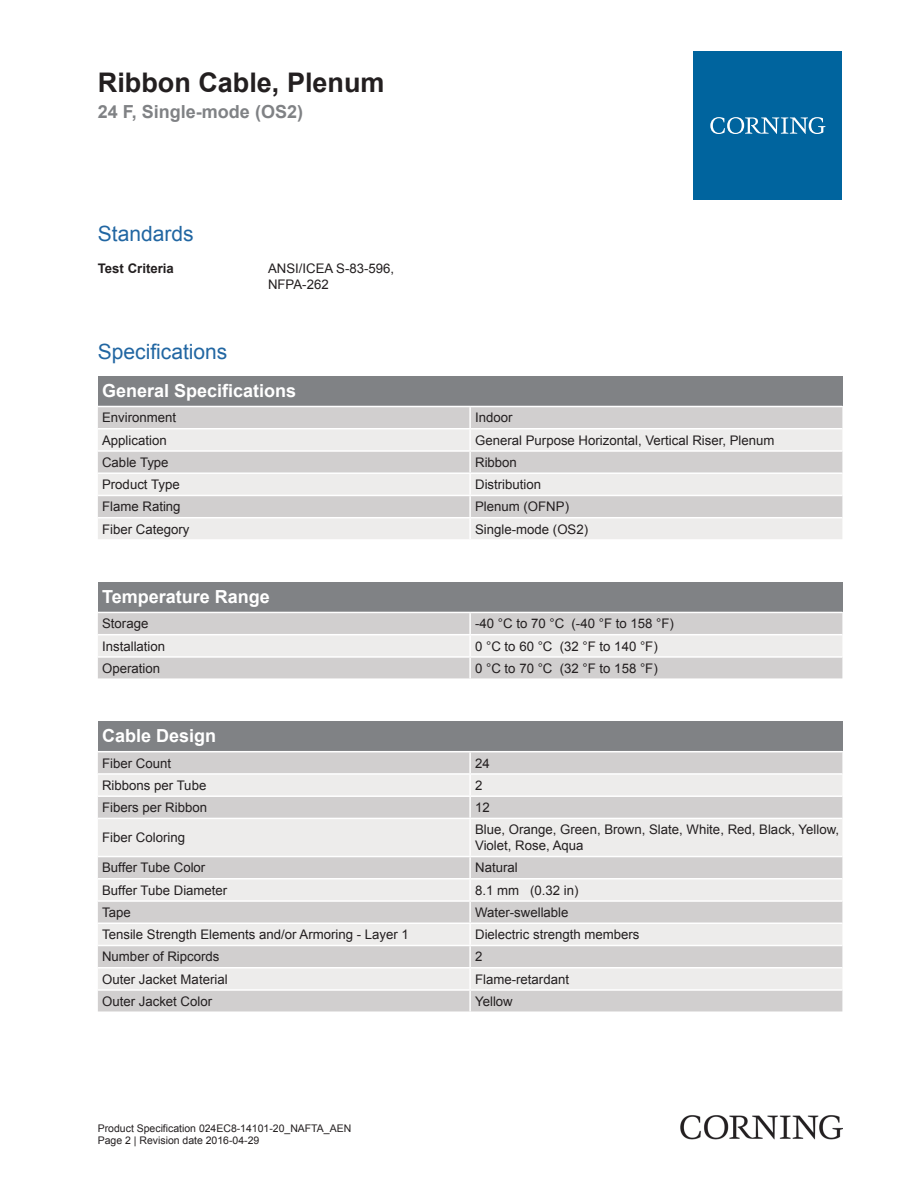
<style>
.page{position:relative;width:919px;height:1187px;background:#fff}
.page>*{position:absolute;margin:0;border:0;box-sizing:border-box;transform-origin:0 0}
.t1{font:700 27px "Arial";color:#231f20}
.t2{font:21px "Arial";color:#2166a2}
.t3{font:700 18px "Arial";color:#fff}
.t4{font:700 18px "Arial";color:#808285}
.t5{font:13.2px/15.9px "Arial";color:#231f20}
.t6{font:700 13.2px "Arial";color:#231f20}
.t7{font:10.5px/12.6px "Arial";color:#231f20}
</style>
<div class="page">
<div style="left:98px;top:376px;width:744px;height:29px;background:#808285"></div>
<div style="left:98px;top:407px;width:744px;height:21px;background:#d1cfcf"></div>
<svg style="left:98px;top:429px;width:744px;height:110px;background:#e2e0e0"></svg>
<hr style="left:469px;top:407px;width:2px;height:21px;background:#fff">
<hr style="left:469px;top:429px;width:2px;height:21px;background:#fff">
<hr style="left:469px;top:451px;width:2px;height:21px;background:#fff">
<hr style="left:469px;top:474px;width:2px;height:20px;background:#fff">
<hr style="left:469px;top:496px;width:2px;height:21px;background:#fff">
<hr style="left:469px;top:518px;width:2px;height:21px;background:#fff">
<hr style="left:98px;top:450px;width:372px;height:1px;background:#fff">
<hr style="left:470px;top:450px;width:372px;height:1px;background:#fff">
<hr style="left:98px;top:472px;width:372px;height:2px;background:#fff">
<hr style="left:470px;top:472px;width:372px;height:2px;background:#fff">
<hr style="left:98px;top:494px;width:372px;height:2px;background:#fff">
<hr style="left:470px;top:494px;width:372px;height:2px;background:#fff">
<hr style="left:98px;top:517px;width:372px;height:1px;background:#fff">
<hr style="left:470px;top:517px;width:372px;height:1px;background:#fff">
<div style="left:98px;top:582px;width:744px;height:29px;background:#808285"></div>
<div style="left:98px;top:613px;width:744px;height:65px;background:#d1cfcf"></div>
<div style="left:98px;top:635px;width:744px;height:21px;background:#edeceb"></div>
<hr style="left:469px;top:613px;width:2px;height:21px;background:#fff">
<hr style="left:469px;top:635px;width:2px;height:21px;background:#fff">
<hr style="left:469px;top:657px;width:2px;height:21px;background:#fff">
<hr style="left:98px;top:634px;width:372px;height:1px;background:#fff">
<hr style="left:470px;top:634px;width:372px;height:1px;background:#fff">
<hr style="left:98px;top:656px;width:372px;height:1px;background:#fff">
<hr style="left:470px;top:656px;width:372px;height:1px;background:#fff">
<div style="left:98px;top:721px;width:744px;height:29px;background:#808285"></div>
<div style="left:98px;top:752px;width:744px;height:259px;background:#d1cfcf"></div>
<svg style="left:98px;top:774px;width:744px;height:215px;background:#e2e0e0"></svg>
<hr style="left:469px;top:752px;width:2px;height:21px;background:#fff">
<hr style="left:469px;top:774px;width:2px;height:21px;background:#fff">
<hr style="left:469px;top:796px;width:2px;height:21px;background:#fff">
<hr style="left:469px;top:819px;width:2px;height:36px;background:#fff">
<hr style="left:469px;top:857px;width:2px;height:21px;background:#fff">
<hr style="left:469px;top:879px;width:2px;height:21px;background:#fff">
<hr style="left:469px;top:901px;width:2px;height:21px;background:#fff">
<hr style="left:469px;top:923px;width:2px;height:21px;background:#fff">
<hr style="left:469px;top:946px;width:2px;height:20px;background:#fff">
<hr style="left:469px;top:968px;width:2px;height:21px;background:#fff">
<hr style="left:469px;top:990px;width:2px;height:21px;background:#fff">
<hr style="left:98px;top:773px;width:372px;height:1px;background:#fff">
<hr style="left:470px;top:773px;width:372px;height:1px;background:#fff">
<hr style="left:98px;top:795px;width:372px;height:1px;background:#fff">
<hr style="left:470px;top:795px;width:372px;height:1px;background:#fff">
<hr style="left:98px;top:817px;width:372px;height:2px;background:#fff">
<hr style="left:470px;top:817px;width:372px;height:2px;background:#fff">
<hr style="left:98px;top:855px;width:372px;height:2px;background:#fff">
<hr style="left:470px;top:855px;width:372px;height:2px;background:#fff">
<hr style="left:98px;top:878px;width:372px;height:1px;background:#fff">
<hr style="left:470px;top:878px;width:372px;height:1px;background:#fff">
<hr style="left:98px;top:900px;width:372px;height:1px;background:#fff">
<hr style="left:470px;top:900px;width:372px;height:1px;background:#fff">
<hr style="left:98px;top:922px;width:372px;height:1px;background:#fff">
<hr style="left:470px;top:922px;width:372px;height:1px;background:#fff">
<hr style="left:98px;top:944px;width:372px;height:2px;background:#fff">
<hr style="left:470px;top:944px;width:372px;height:2px;background:#fff">
<hr style="left:98px;top:966px;width:372px;height:2px;background:#fff">
<hr style="left:470px;top:966px;width:372px;height:2px;background:#fff">
<hr style="left:98px;top:989px;width:372px;height:1px;background:#fff">
<hr style="left:470px;top:989px;width:372px;height:1px;background:#fff">
<div style="left:693px;top:51px;width:149px;height:149px;background:#00649e"></div>
<svg style="left:710px;top:117px;width:115px;height:17px"></svg>
<img style="left:680px;top:1115px;width:162px;height:24px">
<h1 class="t1" style="left:98px;top:64px;width:288px">Ribbon Cable, Plenum</h1>
<h3 class="t4" style="left:98px;top:100px;width:207px">24 F, Single-mode (OS2)</h3>
<h2 class="t2" style="left:98px;top:219px;width:97px">Standards</h2>
<p class="t6" style="left:98px;top:259px;width:78px">Test Criteria</p>
<p class="t5" style="left:268px;top:260px;width:128px">ANSI/ICEA S-83-596,<br>NFPA-262</p>
<h2 class="t2" style="left:98px;top:338px;width:131px">Specifications</h2>
<h3 class="t3" style="left:102px;top:379px;width:196px">General Specifications</h3>
<p class="t5" style="left:102px;top:410px;width:76px">Environment</p>
<p class="t5" style="left:475px;top:410px;width:39px">Indoor</p>
<p class="t5" style="left:102px;top:432px;width:66px">Application</p>
<p class="t5" style="left:475px;top:432px;width:301px">General Purpose Horizontal, Vertical Riser, Plenum</p>
<p class="t5" style="left:102px;top:454px;width:68px">Cable Type</p>
<p class="t5" style="left:475px;top:454px;width:43px">Ribbon</p>
<p class="t5" style="left:102px;top:476px;width:79px">Product Type</p>
<p class="t5" style="left:475px;top:476px;width:68px">Distribution</p>
<p class="t5" style="left:102px;top:499px;width:80px">Flame Rating</p>
<p class="t5" style="left:475px;top:499px;width:95px">Plenum (OFNP)</p>
<p class="t5" style="left:102px;top:521px;width:89px">Fiber Category</p>
<p class="t5" style="left:475px;top:521px;width:114px">Single-mode (OS2)</p>
<h3 class="t3" style="left:102px;top:585px;width:169px">Temperature Range</h3>
<p class="t5" style="left:102px;top:615px;width:48px">Storage</p>
<p class="t5" style="left:475px;top:615px;width:200px">-40 °C to 70 °C (-40 °F to 158 °F)</p>
<p class="t5" style="left:102px;top:638px;width:65px">Installation</p>
<p class="t5" style="left:475px;top:638px;width:184px">0 °C to 60 °C (32 °F to 140 °F)</p>
<p class="t5" style="left:102px;top:660px;width:59px">Operation</p>
<p class="t5" style="left:475px;top:660px;width:184px">0 °C to 70 °C (32 °F to 158 °F)</p>
<h3 class="t3" style="left:102px;top:724px;width:116px">Cable Design</h3>
<p class="t5" style="left:102px;top:755px;width:70px">Fiber Count</p>
<p class="t5" style="left:475px;top:755px;width:16px">24</p>
<p class="t5" style="left:102px;top:777px;width:106px">Ribbons per Tube</p>
<p class="t5" style="left:475px;top:777px;width:9px">2</p>
<p class="t5" style="left:102px;top:799px;width:106px">Fibers per Ribbon</p>
<p class="t5" style="left:475px;top:799px;width:16px">12</p>
<p class="t5" style="left:102px;top:829px;width:84px">Fiber Coloring</p>
<p class="t5" style="left:475px;top:821px;width:365px">Blue, Orange, Green, Brown, Slate, White, Red, Black, Yellow,<br>Violet, Rose, Aqua</p>
<p class="t5" style="left:102px;top:859px;width:105px">Buffer Tube Color</p>
<p class="t5" style="left:475px;top:859px;width:44px">Natural</p>
<p class="t5" style="left:102px;top:882px;width:127px">Buffer Tube Diameter</p>
<p class="t5" style="left:475px;top:882px;width:105px">8.1 mm (0.32 in)</p>
<p class="t5" style="left:102px;top:904px;width:30px">Tape</p>
<p class="t5" style="left:475px;top:904px;width:95px">Water-swellable</p>
<p class="t5" style="left:102px;top:926px;width:308px">Tensile Strength Elements and/or Armoring - Layer 1</p>
<p class="t5" style="left:475px;top:926px;width:166px">Dielectric strength members</p>
<p class="t5" style="left:102px;top:948px;width:119px">Number of Ripcords</p>
<p class="t5" style="left:475px;top:948px;width:9px">2</p>
<p class="t5" style="left:102px;top:971px;width:127px">Outer Jacket Material</p>
<p class="t5" style="left:475px;top:971px;width:95px">Flame-retardant</p>
<p class="t5" style="left:102px;top:993px;width:112px">Outer Jacket Color</p>
<p class="t5" style="left:475px;top:993px;width:39px">Yellow</p>
<p class="t7" style="left:98px;top:1121px;width:255px">Product Specification 024EC8-14101-20_NAFTA_AEN<br>Page 2 | Revision date 2016-04-29</p>
</div>
